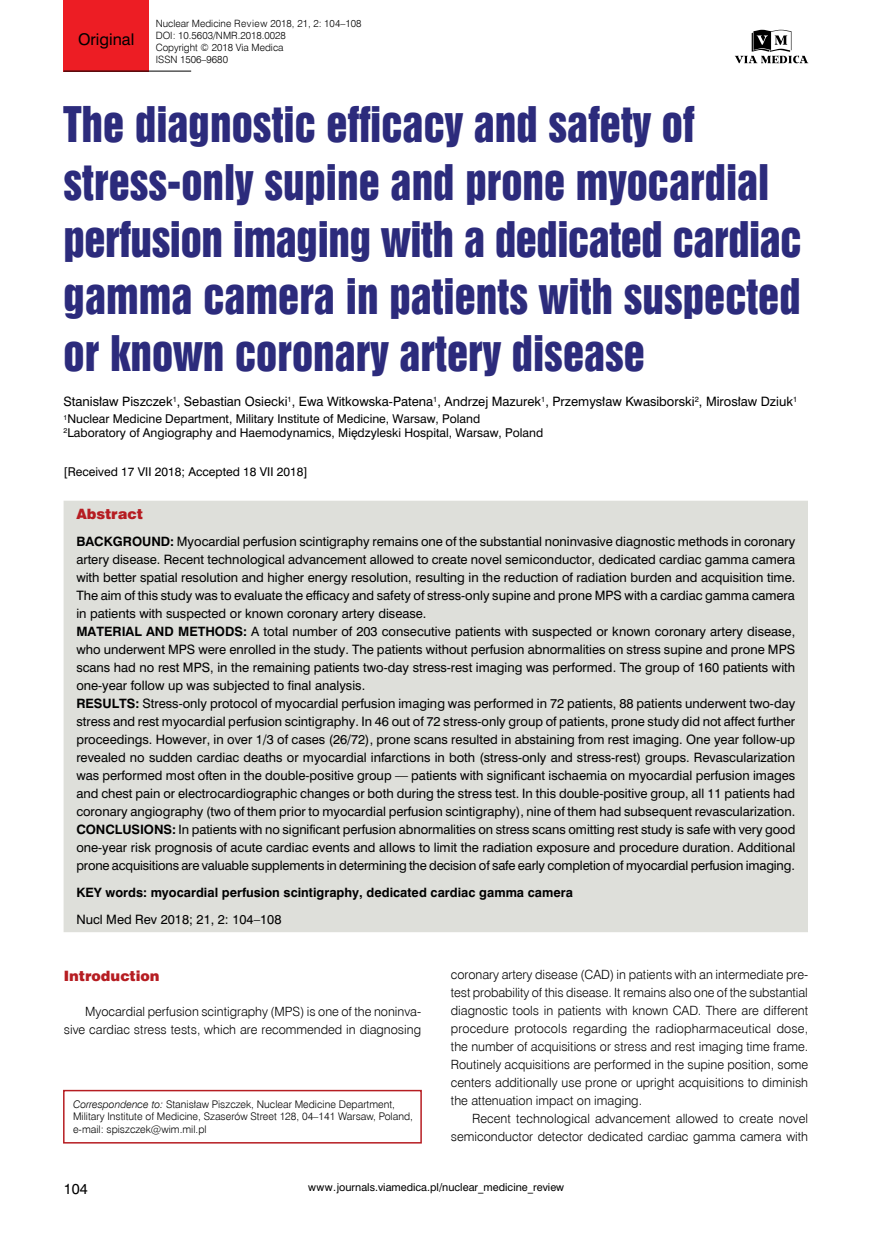
<style>
.page{position:relative;width:872px;height:1234px;background:#fff}
.page>*{position:absolute;margin:0;border:0;box-sizing:border-box;transform-origin:0 0}
.t1{font:45px/57px "Swis 921 EU";color:#2c2b7c;scale:.96 1}
.t2{font:15px "Swis 721 PL";color:#000}
.t3{font:14.25px "Swis 721 Blk EU";color:#b61d22}
.t4{font:13.5px "Swis 721 PL";color:#000}
.t5{font:12.75px/18px "Swis 721 Lt EU";color:#000;text-align:right}
.t6{font:12px/18px "Swis 721 PL";color:#000}
.t7{font:700 12px "Swis 721 PL";color:#000}
.t8{font:11.25px/13.5px "Swis 721 PL";color:#000}
.t9{font:10.5px/12.6px "Swis 721 Lt EU";color:#000}
.t10{font:10.05px/12px "Swis 721 Lt EU";color:#000}
.t11{font:10.05px "Swis 721 PL";color:#000}
.s1{font-weight:700}
.s2{font-style:italic}
</style>
<div class="page">
<div style="left:64px;top:0;width:85px;height:71px;background:#ed1d24"></div>
<hr style="left:64px;top:71px;width:127px;height:1px;background:#000">
<svg style="left:735px;top:30px;width:73px;height:34px"></svg>
<div style="left:63px;top:1089px;width:359px;height:54px;border:2px solid #b61d22"></div>
<div style="left:64px;top:500px;width:744px;height:432px;background:#dedfda"></div>
<p class="t2" style="left:78px;top:29px;width:58px">Original</p>
<p class="t10" style="left:156px;top:18px;width:207px">Nuclear Medicine Review 2018, 21, 2: 104–108<br>DOI: 10.5603/NMR.2018.0028<br>Copyright © 2018 Via Medica<br>ISSN 1506–9680</p>
<h1 class="t1" style="left:64px;top:96px;width:770px">The diagnostic efficacy and safety of stress-only supine and prone myocardial perfusion imaging with a dedicated cardiac gamma camera in patients with suspected or known coronary artery disease</h1>
<p class="t6" style="left:64px;top:392px;width:735px">Stanisław Piszczek<sup>1</sup>, Sebastian Osiecki<sup>1</sup>, Ewa Witkowska-Patena<sup>1</sup>, Andrzej Mazurek<sup>1</sup>, Przemysław Kwasiborski<sup>2</sup>, Mirosław Dziuk<sup>1</sup></p>
<p class="t8" style="left:64px;top:412px;width:481px"><sup>1</sup>Nuclear Medicine Department, Military Institute of Medicine, Warsaw, Poland<br><sup>2</sup>Laboratory of Angiography and Haemodynamics, Międzyleski Hospital, Warsaw, Poland</p>
<p class="t8" style="left:64px;top:464px;width:246px">[Received 17 VII 2018; Accepted 18 VII 2018]</p>
<p class="t3" style="left:76px;top:505px;width:68px">Abstract</p>
<p class="t6" style="left:76px;top:532px;width:720px"><span class="s1">BACKGROUND:</span> Myocardial perfusion scintigraphy remains one of the substantial noninvasive diagnostic methods in coronary artery disease. Recent technological advancement allowed to create novel semiconductor, dedicated cardiac gamma camera with better spatial resolution and higher energy resolution, resulting in the reduction of radiation burden and acquisition time.<br>The aim of this study was to evaluate the efficacy and safety of stress-only supine and prone MPS with a cardiac gamma camera in patients with suspected or known coronary artery disease.<br><span class="s1">MATERIAL AND METHODS:</span> A total number of 203 consecutive patients with suspected or known coronary artery disease, who underwent MPS were enrolled in the study. The patients without perfusion abnormalities on stress supine and prone MPS scans had no rest MPS, in the remaining patients two-day stress-rest imaging was performed. The group of 160 patients with one-year follow up was subjected to final analysis.<br><span class="s1">RESULTS:</span> Stress-only protocol of myocardial perfusion imaging was performed in 72 patients, 88 patients underwent two-day stress and rest myocardial perfusion scintigraphy. In 46 out of 72 stress-only group of patients, prone study did not affect further proceedings. However, in over 1/3 of cases (26/72), prone scans resulted in abstaining from rest imaging. One year follow-up revealed no sudden cardiac deaths or myocardial infarctions in both (stress-only and stress-rest) groups. Revascularization was performed most often in the double-positive group — patients with significant ischaemia on myocardial perfusion images and chest pain or electrocardiographic changes or both during the stress test. In this double-positive group, all 11 patients had coronary angiography (two of them prior to myocardial perfusion scintigraphy), nine of them had subsequent revascularization.<br><span class="s1">CONCLUSIONS:</span> In patients with no significant perfusion abnormalities on stress scans omitting rest study is safe with very good one-year risk prognosis of acute cardiac events and allows to limit the radiation exposure and procedure duration. Additional prone acquisitions are valuable supplements in determining the decision of safe early completion of myocardial perfusion imaging.</p>
<p class="t7" style="left:76px;top:884px;width:498px">KEY words: myocardial perfusion scintigraphy, dedicated cardiac gamma camera</p>
<p class="t6" style="left:76px;top:909px;width:207px">Nucl Med Rev 2018; 21, 2: 104–108</p>
<p class="t3" style="left:64px;top:966px;width:97px">Introduction</p>
<p class="t5" style="left:64px;top:1002px;width:359px">Myocardial perfusion scintigraphy (MPS) is one of the noninva&shy;sive cardiac stress tests, which are recommended in diagnosing</p>
<p class="t9" style="left:73px;top:1097px;width:341px"><span class="s2">Correspondence to:</span> Stanisław Piszczek, Nuclear Medicine Department,<br>Military Institute of Medicine, Szaserów Street 128, 04–141 Warsaw, Poland, e-mail: spiszczek@wim.mil.pl</p>
<p class="t5" style="left:451px;top:965px;width:359px;text-align:justify">coronary artery disease (CAD) in patients with an intermediate pre&shy;test probability of this disease. It remains also one of the substantial diagnostic tools in patients with known CAD. There are different procedure protocols regarding the radiopharmaceutical dose, the number of acquisitions or stress and rest imaging time frame.<br>Routinely acquisitions are performed in the supine position, some centers additionally use prone or upright acquisitions to diminish the attenuation impact on imaging.</p>
<p class="t5" style="left:451px;top:1109px;width:359px">Recent technological advancement allowed to create novel semiconductor detector dedicated cardiac gamma camera with</p>
<p class="t4" style="left:64px;top:1179px;width:25px">104</p>
<p class="t11" style="left:308px;top:1180px;width:258px">www.journals.viamedica.pl/nuclear_medicine_review</p>
</div>
